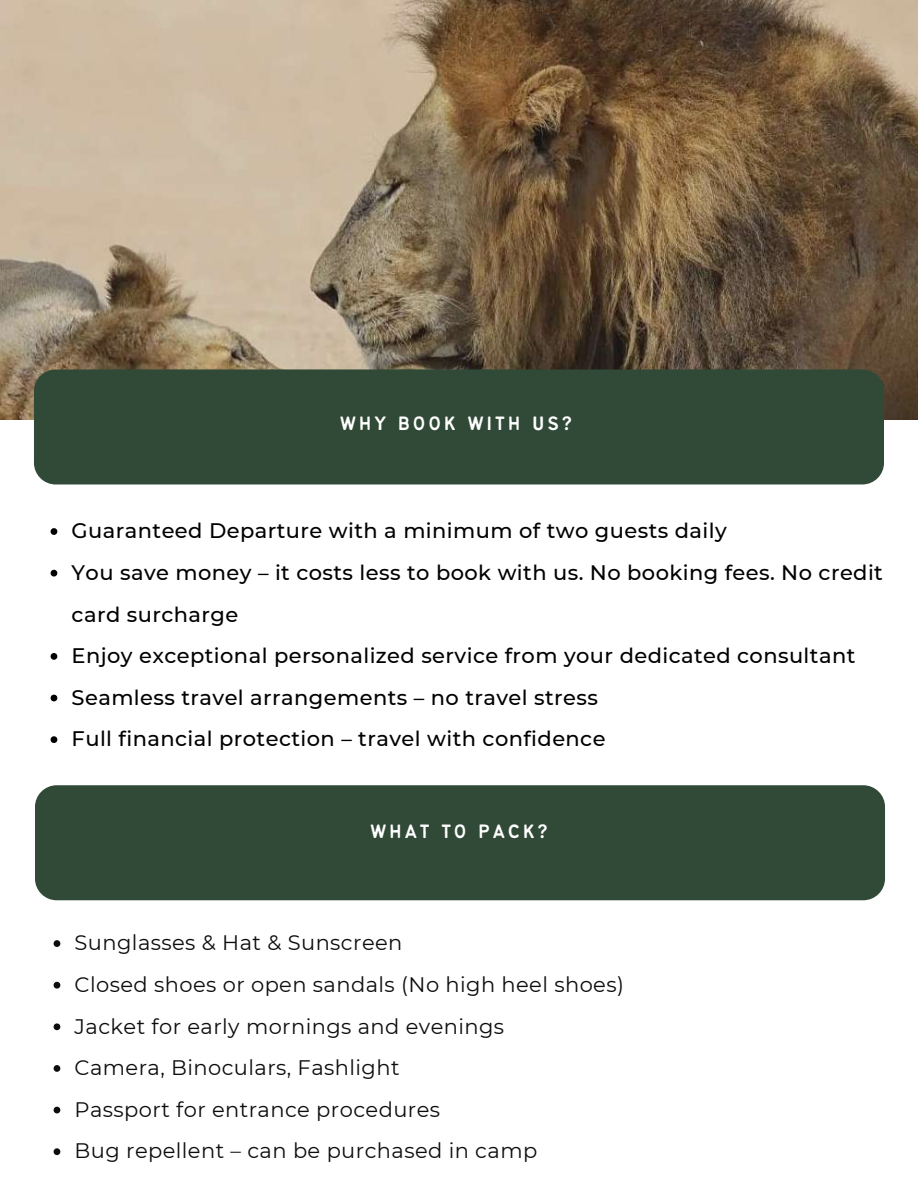
<style>
.page{position:relative;width:918px;height:1188px;background:#fff}
.page>*{position:absolute;margin:0;border:0;box-sizing:border-box;transform-origin:0 0}
.t1{font:21.3px "Bantayog";letter-spacing:.13em;color:#fff}
.t2{font:500 21px/41.7px "Montserrat";letter-spacing:.02em;color:#000}
.t3{font:21px/41.7px "Montserrat";letter-spacing:.02em;color:#0c0e0c}
</style>
<div class="page">
<img style="left:0;top:0;width:918px;height:420px">
<div style="left:34px;top:369px;width:850px;height:115px;background:#314a37;border-radius:22px"></div>
<div style="left:35px;top:785px;width:850px;height:115px;background:#314a37;border-radius:22px"></div>
<svg style="left:51px;top:528px;width:6px;height:7px"></svg>
<svg style="left:51px;top:570px;width:6px;height:7px"></svg>
<svg style="left:51px;top:653px;width:6px;height:7px"></svg>
<svg style="left:51px;top:695px;width:6px;height:6px"></svg>
<svg style="left:51px;top:736px;width:6px;height:7px"></svg>
<svg style="left:54px;top:940px;width:6px;height:7px"></svg>
<svg style="left:54px;top:982px;width:6px;height:7px"></svg>
<svg style="left:54px;top:1023px;width:6px;height:7px"></svg>
<svg style="left:54px;top:1065px;width:6px;height:7px"></svg>
<svg style="left:54px;top:1107px;width:6px;height:6px"></svg>
<svg style="left:54px;top:1148px;width:6px;height:7px"></svg>
<p class="t1" style="left:340px;top:415px;width:234px">WHY BOOK WITH US?</p>
<p class="t2" style="left:72px;top:510px;width:813px">Guaranteed Departure with a minimum of two guests daily<br>You save money – it costs less to book with us. No booking fees. No credit card surcharge<br>Enjoy exceptional personalized service from your dedicated consultant Seamless travel arrangements – no travel stress<br>Full financial protection – travel with confidence</p>
<p class="t1" style="left:370px;top:823px;width:179px">WHAT TO PACK?</p>
<p class="t3" style="left:75px;top:922px;width:551px">Sunglasses &amp; Hat &amp; Sunscreen<br>Closed shoes or open sandals (No high heel shoes)<br>Jacket for early mornings and evenings<br>Camera, Binoculars, Fashlight<br>Passport for entrance procedures<br>Bug repellent – can be purchased in camp</p>
</div>
